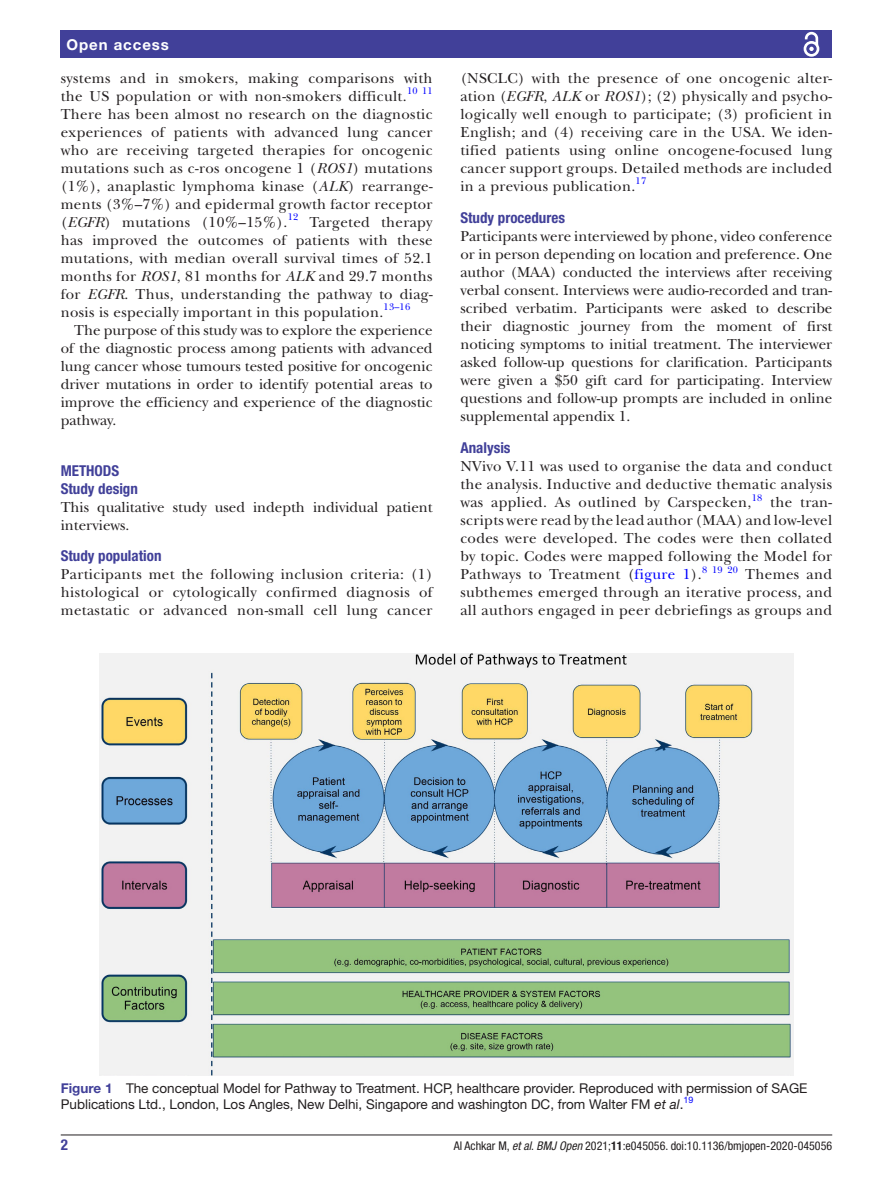
<style>
.page{position:relative;width:893px;height:1191px;background:#fff}
.page>*{position:absolute;margin:0;border:0;box-sizing:border-box;transform-origin:0 0}
.t1{font:15px/18px "New Baskerville";letter-spacing:.025em;color:#231f20;text-align:justify}
.t2{font:15px/18px "New Baskerville";color:#231f20}
.t3{font:700 condensed 15px/18px "Helvetica Neue LT Std";color:#414099}
.t4{font:700 15px "Helvetica Neue LT Std";letter-spacing:.065em;color:#fff}
.t5{font:13.5px/16.2px "Helvetica Neue LT Std";color:#231f20}
.t6{font:condensed 12px "Helvetica Neue LT Std";color:#231f20}
.t7{font:9.9px "New Baskerville";letter-spacing:.025em;color:#00f}
.s1{font-style:italic}
.s2{color:#00f}
.s3{font-weight:700;color:#414099}
.s4{font-weight:700}
</style>
<div class="page">
<hr style="left:61px;top:1134px;width:771px;height:1px;background:#231f20">
<div style="left:61px;top:31px;width:771px;height:27px;background:#414099"></div>
<svg style="left:803px;top:31px;width:17px;height:26px"></svg>
<img style="left:99px;top:653px;width:695px;height:422px">
<p class="t4" style="left:66px;top:35px;width:104px">Open access</p>
<p class="t1" style="left:61px;top:69px;width:373px">systems and in smokers, making comparisons with the US population or with non-smokers difficult.</p>
<p class="t7" style="left:407px;top:85px;width:27px">10 11</p>
<p class="t1" style="left:61px;top:105px;width:373px">There has been almost no research on the diagnostic experiences of patients with advanced lung cancer who are receiving targeted therapies for oncogenic mutations such as c-ros oncogene 1 (<span class="s1">ROS1</span>) mutations (1%), anaplastic lymphoma kinase (<span class="s1">ALK</span>) rearrange&shy;ments (3%–7%) and epidermal growth factor receptor (<span class="s1">EGFR</span>) mutations (10%–15%).</p>
<p class="t7" style="left:288px;top:211px;width:12px">12</p>
<p class="t1" style="left:61px;top:213px;width:373px;text-indent:249px">Targeted therapy has improved the outcomes of patients with these mutations, with median overall survival times of 52.1 months for <span class="s1">ROS1</span>, 81 months for <span class="s1">ALK</span> and 29.7 months for <span class="s1">EGFR</span>. Thus, understanding the pathway to diag&shy;nosis is especially important in this population.</p>
<p class="t7" style="left:384px;top:301px;width:28px">13–16</p>
<p class="t1" style="left:61px;top:321px;width:373px;text-indent:14px">The purpose of this study was to explore the experience of the diagnostic process among patients with advanced lung cancer whose tumours tested positive for oncogenic driver mutations in order to identify potential areas to improve the efficiency and experience of the diagnostic pathway.</p>
<p class="t3" style="left:61px;top:461px;width:79px">METHODS<br>Study design</p>
<p class="t2" style="left:61px;top:498px;width:373px">This qualitative study used indepth individual patient interviews.</p>
<p class="t3" style="left:61px;top:547px;width:102px">Study population</p>
<p class="t1" style="left:61px;top:565px;width:373px">Participants met the following inclusion criteria: (1) histological or cytologically confirmed diagnosis of metastatic or advanced non-small cell lung cancer</p>
<p class="t1" style="left:460px;top:69px;width:373px">(NSCLC) with the presence of one oncogenic alter&shy;ation (<span class="s1">EGFR</span>, <span class="s1">ALK</span> or <span class="s1">ROS1</span>); (2) physically and psycho&shy;logically well enough to participate; (3) proficient in English; and (4) receiving care in the USA. We iden&shy;tified patients using online oncogene-focused lung cancer support groups. Detailed methods are included in a previous publication.</p>
<p class="t7" style="left:636px;top:175px;width:12px">17</p>
<p class="t3" style="left:460px;top:209px;width:106px">Study procedures</p>
<p class="t1" style="left:460px;top:227px;width:373px">Participants were interviewed by phone, video conference or in person depending on location and preference. One author (MAA) conducted the interviews after receiving verbal consent. Interviews were audio-recorded and tran&shy;scribed verbatim. Participants were asked to describe their diagnostic journey from the moment of first noticing symptoms to initial treatment. The interviewer asked follow-up questions for clarification. Participants were given a $50 gift card for participating. Interview questions and follow-up prompts are included in online supplemental appendix 1.</p>
<p class="t3" style="left:460px;top:439px;width:52px">Analysis</p>
<p class="t1" style="left:460px;top:457px;width:373px">NVivo V.11 was used to organise the data and conduct the analysis. Inductive and deductive thematic analysis was applied. As outlined by Carspecken,</p>
<p class="t7" style="left:752px;top:491px;width:12px">18</p>
<p class="t1" style="left:460px;top:493px;width:373px;text-indent:310px">the tran&shy;scripts were read by the lead author (MAA) and low-level codes were developed. The codes were then collated by topic. Codes were mapped following the Model for Pathways to Treatment (<span class="s2">figure 1</span>).</p>
<p class="t7" style="left:702px;top:563px;width:38px">8 19 20</p>
<p class="t1" style="left:460px;top:565px;width:373px;text-indent:285px">Themes and subthemes emerged through an iterative process, and all authors engaged in peer debriefings as groups and</p>
<p class="t5" style="left:61px;top:1080px;width:748px"><span class="s3">Figure 1</span> The conceptual Model for Pathway to Treatment. HCP, healthcare provider. Reproduced with permission of SAGE<br>Publications Ltd., London, Los Angles, New Delhi, Singapore and washington DC, from Walter FM <span class="s1">et al</span>.<sup>19</sup></p>
<p class="t3" style="left:61px;top:1135px;width:9px">2</p>
<p class="t6" style="left:454px;top:1138px;width:380px">Al Achkar M, <span class="s1">et al</span>. <span class="s1">BMJ Open</span> 2021;<span class="s4">11</span>:e045056. doi:10.1136/bmjopen-2020-045056</p>
</div>
